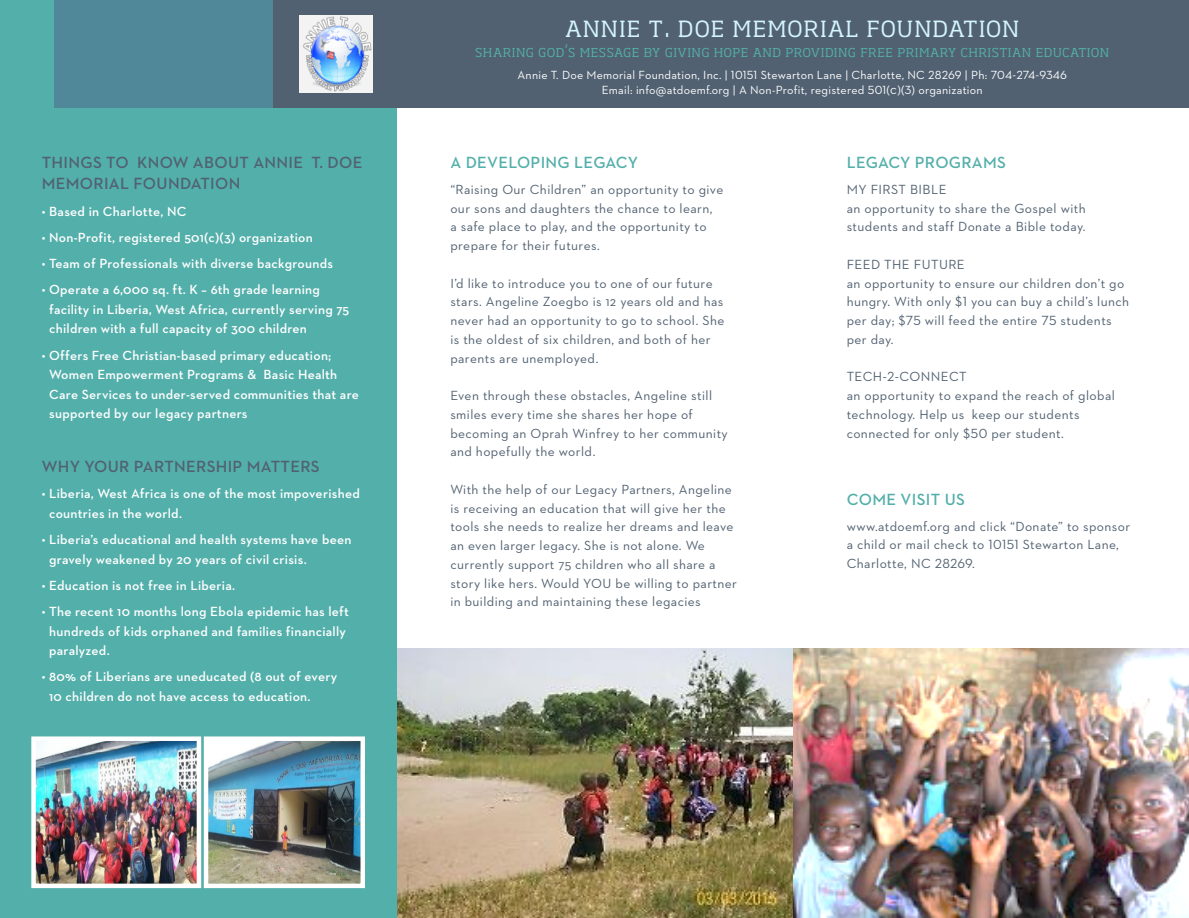
<style>
.page{position:relative;width:1189px;height:918px;background:#fff}
.page>*{position:absolute;margin:0;border:0;box-sizing:border-box;transform-origin:0 0}
.t1{font:300 30px "Soho Std";letter-spacing:.025em;color:#d4f5fc}
.t2{font:300 16.5px "Soho Std";letter-spacing:.03em;color:#53afaa}
.t3{font:600 16.5px/21px "Neutraface 2 Text";letter-spacing:.02em;color:#516171}
.t4{font:600 16.5px "Neutraface 2 Text";letter-spacing:.02em;color:#53afaa}
.t5{font:13.5px/18.8px "Neutraface 2 Text";letter-spacing:.03em;color:#516171}
.t6{font:600 13.5px/19.5px "Neutraface 2 Text";letter-spacing:.02em;color:#fff}
.t7{font:12px "Neutraface 2 Text";letter-spacing:.02em;color:#fff}
</style>
<div class="page">
<img style="left:792px;top:648px;width:396px;height:270px">
<img style="left:396px;top:648px;width:396px;height:270px">
<div style="left:0;top:0;width:396px;height:918px;background:#53afaa"></div>
<div style="left:272px;top:0;width:916px;height:108px;background:#516171"></div>
<div style="left:54px;top:0;width:218px;height:108px;background:#508899"></div>
<img style="left:300px;top:16px;width:72px;height:77px">
<img style="left:36px;top:741px;width:160px;height:142px">
<div style="left:31px;top:736px;width:170px;height:152px;border:4px solid #fff"></div>
<img style="left:209px;top:741px;width:151px;height:142px">
<div style="left:204px;top:736px;width:161px;height:152px;border:4px solid #fff"></div>
<p class="t3" style="left:42px;top:152px;width:322px">THINGS TO KNOW ABOUT ANNIE T. DOE<br>MEMORIAL FOUNDATION</p>
<p class="t6" style="left:42px;top:201px;width:146px">• Based in Charlotte, NC</p>
<p class="t6" style="left:42px;top:227px;width:272px">• Non-Profit, registered 501(c)(3) organization</p>
<p class="t6" style="left:42px;top:254px;width:293px">• Team of Professionals with diverse backgrounds</p>
<p class="t6" style="left:49px;top:280px;width:301px;text-indent:-7px">• Operate a 6,000 sq. ft. K – 6th grade learning facility in Liberia, West Africa, currently serving 75 children with a full capacity of 300 children</p>
<p class="t6" style="left:49px;top:345px;width:311px;text-indent:-7px">• Offers Free Christian-based primary education; Women Empowerment Programs &amp; Basic Health Care Services to under-served communities that are supported by our legacy partners</p>
<p class="t3" style="left:42px;top:456px;width:279px">WHY YOUR PARTNERSHIP MATTERS</p>
<p class="t6" style="left:49px;top:484px;width:312px;text-indent:-7px">• Liberia, West Africa is one of the most impoverished countries in the world.</p>
<p class="t6" style="left:49px;top:530px;width:304px;text-indent:-7px">• Liberia’s educational and health systems have been gravely weakened by 20 years of civil crisis.</p>
<p class="t6" style="left:42px;top:575px;width:195px">• Education is not free in Liberia.</p>
<p class="t6" style="left:49px;top:602px;width:301px;text-indent:-7px">• The recent 10 months long Ebola epidemic has left hundreds of kids orphaned and families financially paralyzed.</p>
<p class="t6" style="left:49px;top:667px;width:289px;text-indent:-7px">• 80% of Liberians are uneducated (8 out of every<br>10 children do not have access to education.</p>
<p class="t1" style="left:565px;top:7px;width:456px">annie t. doe memorial foundation</p>
<p class="t2" style="left:475px;top:40px;width:635px">sharing god’s message by giving hope and providing free primary christian education</p>
<p class="t7" style="left:517px;top:68px;width:551px">Annie T. Doe Memorial Foundation, Inc. | 10151 Stewarton Lane | Charlotte, NC 28269 | Ph: 704-274-9346</p>
<p class="t7" style="left:601px;top:83px;width:382px">Email: info@atdoemf.org | A Non-Profit, registered 501(c)(3) organization</p>
<p class="t4" style="left:450px;top:152px;width:189px">A DEVELOPING LEGACY</p>
<p class="t5" style="left:450px;top:180px;width:274px">“Raising Our Children” an opportunity to give our sons and daughters the chance to learn,<br>a safe place to play, and the opportunity to prepare for their futures.</p>
<p class="t5" style="left:450px;top:273px;width:275px">I’d like to introduce you to one of our future stars. Angeline Zoegbo is 12 years old and has never had an opportunity to go to school. She is the oldest of six children, and both of her parents are unemployed.</p>
<p class="t5" style="left:450px;top:386px;width:279px">Even through these obstacles, Angeline still smiles every time she shares her hope of becoming an Oprah Winfrey to her community and hopefully the world.</p>
<p class="t5" style="left:450px;top:480px;width:288px">With the help of our Legacy Partners, Angeline is receiving an education that will give her the tools she needs to realize her dreams and leave an even larger legacy. She is not alone. We currently support 75 children who all share a story like hers. Would YOU be willing to partner in building and maintaining these legacies</p>
<p class="t4" style="left:846px;top:152px;width:161px">LEGACY PROGRAMS</p>
<p class="t5" style="left:846px;top:180px;width:101px">MY FIRST BIBLE</p>
<p class="t5" style="left:846px;top:198px;width:240px">an opportunity to share the Gospel with students and staff Donate a Bible today.</p>
<p class="t5" style="left:846px;top:255px;width:120px">FEED THE FUTURE</p>
<p class="t5" style="left:846px;top:273px;width:284px">an opportunity to ensure our children don’t go hungry. With only $1 you can buy a child’s lunch per day; $75 will feed the entire 75 students per day.</p>
<p class="t5" style="left:846px;top:367px;width:121px">TECH-2-CONNECT</p>
<p class="t5" style="left:846px;top:386px;width:269px">an opportunity to expand the reach of global technology. Help us keep our students connected for only $50 per student.</p>
<p class="t4" style="left:846px;top:489px;width:120px">COME VISIT US</p>
<p class="t5" style="left:846px;top:516px;width:285px">www.atdoemf.org and click “Donate” to sponsor a child or mail check to 10151 Stewarton Lane,<br>Charlotte, NC 28269.</p>
</div>
